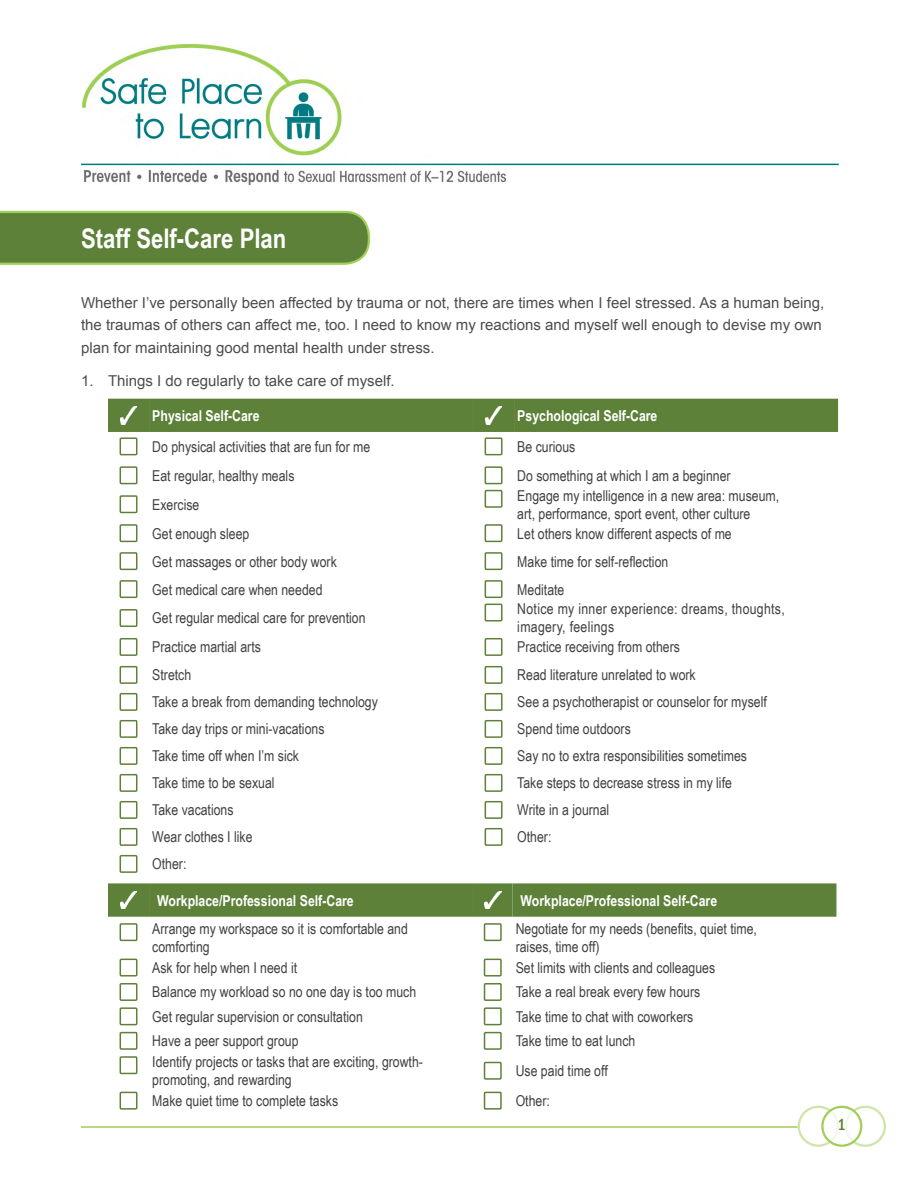
<style>
.page{position:relative;width:918px;height:1188px;background:#fff}
.page>*{position:absolute;margin:0;border:0;box-sizing:border-box;transform-origin:0 0}
.t1{font:700 27px "Arial Narrow";color:#fff}
.t2{font:500 condensed 16.5px "ITC Franklin Gothic Std";color:#5d8139}
.Cell_Text_Left{font:15px/18px "Arial Narrow";color:#414042}
.Paragraphs{font:15px/22.5px "Arial";color:#4d4d4f}
.Column_Head_White{font:700 15px "Arial Narrow";color:#fff}
.Cell_Text_Left-2{font:15px/18px "Arial Narrow";letter-spacing:.02em;color:#414042}
</style>
<div class="page">
<div style="left:798px;top:1106px;width:41px;height:41px;border:2px solid #cfe4a9;border-radius:50%"></div>
<div style="left:845px;top:1106px;width:41px;height:41px;border:2px solid #cfe4a9;border-radius:50%"></div>
<svg style="left:822px;top:1107px;width:39px;height:39px"></svg>
<hr style="left:81px;top:1126px;width:717px;height:2px;background:#a1ce57">
<div style="left:821px;top:1106px;width:41px;height:41px;border:2px solid #a1ce57;border-radius:50%"></div>
<img style="left:83px;top:45px;width:423px;height:140px">
<hr style="left:81px;top:164px;width:758px;height:1px;background:#007c81">
<svg style="left:0;top:210px;width:370px;height:55px;background:#668a40"></svg>
<div style="left:108px;top:399px;width:730px;height:33px;background:#5d8139"></div>
<img style="left:120px;top:407px;width:17px;height:17px">
<img style="left:485px;top:407px;width:17px;height:17px">
<div style="left:120px;top:437px;width:17px;height:18px;border:2px solid #5d8139"></div>
<div style="left:485px;top:437px;width:18px;height:18px;border:2px solid #5d8139"></div>
<div style="left:120px;top:466px;width:17px;height:18px;border:2px solid #5d8139"></div>
<div style="left:485px;top:466px;width:18px;height:18px;border:2px solid #5d8139"></div>
<div style="left:120px;top:495px;width:17px;height:18px;border:2px solid #5d8139"></div>
<div style="left:485px;top:490px;width:18px;height:18px;border:2px solid #5d8139"></div>
<div style="left:120px;top:524px;width:17px;height:18px;border:2px solid #5d8139"></div>
<div style="left:485px;top:524px;width:18px;height:18px;border:2px solid #5d8139"></div>
<div style="left:120px;top:552px;width:17px;height:18px;border:2px solid #5d8139"></div>
<div style="left:485px;top:552px;width:18px;height:18px;border:2px solid #5d8139"></div>
<div style="left:120px;top:580px;width:17px;height:18px;border:2px solid #5d8139"></div>
<div style="left:485px;top:580px;width:18px;height:18px;border:2px solid #5d8139"></div>
<div style="left:120px;top:609px;width:17px;height:18px;border:2px solid #5d8139"></div>
<div style="left:485px;top:604px;width:18px;height:18px;border:2px solid #5d8139"></div>
<div style="left:120px;top:638px;width:17px;height:18px;border:2px solid #5d8139"></div>
<div style="left:485px;top:638px;width:18px;height:18px;border:2px solid #5d8139"></div>
<div style="left:120px;top:666px;width:17px;height:18px;border:2px solid #5d8139"></div>
<div style="left:485px;top:666px;width:18px;height:18px;border:2px solid #5d8139"></div>
<div style="left:120px;top:693px;width:17px;height:18px;border:2px solid #5d8139"></div>
<div style="left:485px;top:693px;width:18px;height:18px;border:2px solid #5d8139"></div>
<div style="left:120px;top:720px;width:17px;height:18px;border:2px solid #5d8139"></div>
<div style="left:485px;top:720px;width:18px;height:18px;border:2px solid #5d8139"></div>
<div style="left:120px;top:747px;width:17px;height:18px;border:2px solid #5d8139"></div>
<div style="left:485px;top:747px;width:18px;height:18px;border:2px solid #5d8139"></div>
<div style="left:120px;top:774px;width:17px;height:18px;border:2px solid #5d8139"></div>
<div style="left:485px;top:774px;width:18px;height:18px;border:2px solid #5d8139"></div>
<div style="left:120px;top:801px;width:17px;height:18px;border:2px solid #5d8139"></div>
<div style="left:485px;top:801px;width:18px;height:18px;border:2px solid #5d8139"></div>
<div style="left:120px;top:828px;width:17px;height:18px;border:2px solid #5d8139"></div>
<div style="left:485px;top:828px;width:18px;height:18px;border:2px solid #5d8139"></div>
<div style="left:120px;top:855px;width:17px;height:18px;border:2px solid #5d8139"></div>
<div style="left:108px;top:883px;width:728px;height:34px;background:#5d8139"></div>
<img style="left:120px;top:891px;width:17px;height:18px">
<img style="left:484px;top:891px;width:17px;height:18px">
<div style="left:120px;top:923px;width:17px;height:18px;border:2px solid #5d8139"></div>
<div style="left:484px;top:923px;width:18px;height:18px;border:2px solid #5d8139"></div>
<div style="left:120px;top:959px;width:17px;height:18px;border:2px solid #5d8139"></div>
<div style="left:484px;top:959px;width:18px;height:18px;border:2px solid #5d8139"></div>
<div style="left:120px;top:983px;width:17px;height:18px;border:2px solid #5d8139"></div>
<div style="left:484px;top:983px;width:18px;height:18px;border:2px solid #5d8139"></div>
<div style="left:120px;top:1007px;width:17px;height:18px;border:2px solid #5d8139"></div>
<div style="left:484px;top:1007px;width:18px;height:18px;border:2px solid #5d8139"></div>
<div style="left:120px;top:1032px;width:17px;height:18px;border:2px solid #5d8139"></div>
<div style="left:484px;top:1032px;width:18px;height:18px;border:2px solid #5d8139"></div>
<div style="left:120px;top:1056px;width:17px;height:18px;border:2px solid #5d8139"></div>
<div style="left:484px;top:1062px;width:18px;height:18px;border:2px solid #5d8139"></div>
<div style="left:120px;top:1092px;width:17px;height:18px;border:2px solid #5d8139"></div>
<div style="left:484px;top:1092px;width:18px;height:18px;border:2px solid #5d8139"></div>
<h1 class="t1" style="left:81px;top:218px;width:207px">Staff Self-Care Plan</h1>
<p class="Paragraphs" style="left:81px;top:292px;width:745px">Whether I’ve personally been affected by trauma or not, there are times when I feel stressed. As a human being, the traumas of others can affect me, too. I need to know my reactions and myself well enough to devise my own plan for maintaining good mental health under stress.</p>
<p class="Paragraphs" style="left:81px;top:370px;width:315px">1. Things I do regularly to take care of myself.</p>
<p class="Column_Head_White" style="left:152px;top:404px;width:109px">Physical Self-Care</p>
<p class="Column_Head_White" style="left:517px;top:404px;width:142px">Psychological Self-Care</p>
<p class="Cell_Text_Left" style="left:152px;top:437px;width:220px">Do physical activities that are fun for me</p>
<p class="Cell_Text_Left" style="left:517px;top:437px;width:60px">Be curious</p>
<p class="Cell_Text_Left" style="left:152px;top:466px;width:144px">Eat regular, healthy meals</p>
<p class="Cell_Text_Left" style="left:517px;top:466px;width:215px">Do something at which I am a beginner</p>
<p class="Cell_Text_Left" style="left:152px;top:495px;width:49px">Exercise</p>
<p class="Cell_Text_Left" style="left:517px;top:486px;width:263px">Engage my intelligence in a new area: museum, art, performance, sport event, other culture</p>
<p class="Cell_Text_Left" style="left:152px;top:524px;width:99px">Get enough sleep</p>
<p class="Cell_Text_Left" style="left:517px;top:524px;width:216px">Let others know different aspects of me</p>
<p class="Cell_Text_Left" style="left:152px;top:552px;width:186px">Get massages or other body work</p>
<p class="Cell_Text_Left" style="left:517px;top:552px;width:153px">Make time for self-reflection</p>
<p class="Cell_Text_Left" style="left:152px;top:580px;width:172px">Get medical care when needed</p>
<p class="Cell_Text_Left" style="left:517px;top:580px;width:49px">Meditate</p>
<p class="Cell_Text_Left" style="left:152px;top:609px;width:215px">Get regular medical care for prevention</p>
<p class="Cell_Text_Left-2" style="left:517px;top:600px;width:269px">Notice my inner experience: dreams, thoughts, imagery, feelings</p>
<p class="Cell_Text_Left" style="left:152px;top:638px;width:110px">Practice martial arts</p>
<p class="Cell_Text_Left" style="left:517px;top:638px;width:164px">Practice receiving from others</p>
<p class="Cell_Text_Left" style="left:152px;top:666px;width:40px">Stretch</p>
<p class="Cell_Text_Left" style="left:517px;top:666px;width:180px">Read literature unrelated to work</p>
<p class="Cell_Text_Left" style="left:152px;top:693px;width:227px">Take a break from demanding technology</p>
<p class="Cell_Text_Left" style="left:517px;top:693px;width:251px">See a psychotherapist or counselor for myself</p>
<p class="Cell_Text_Left" style="left:152px;top:720px;width:174px">Take day trips or mini-vacations</p>
<p class="Cell_Text_Left" style="left:517px;top:720px;width:115px">Spend time outdoors</p>
<p class="Cell_Text_Left" style="left:152px;top:747px;width:148px">Take time off when I’m sick</p>
<p class="Cell_Text_Left" style="left:517px;top:747px;width:231px">Say no to extra responsibilities sometimes</p>
<p class="Cell_Text_Left" style="left:152px;top:774px;width:124px">Take time to be sexual</p>
<p class="Cell_Text_Left" style="left:517px;top:774px;width:216px">Take steps to decrease stress in my life</p>
<p class="Cell_Text_Left" style="left:152px;top:801px;width:83px">Take vacations</p>
<p class="Cell_Text_Left" style="left:517px;top:801px;width:94px">Write in a journal</p>
<p class="Cell_Text_Left" style="left:152px;top:828px;width:102px">Wear clothes I like</p>
<p class="Cell_Text_Left" style="left:517px;top:828px;width:36px">Other:</p>
<p class="Cell_Text_Left" style="left:152px;top:855px;width:36px">Other:</p>
<p class="Column_Head_White" style="left:157px;top:889px;width:198px">Workplace/Professional Self-Care</p>
<p class="Column_Head_White" style="left:521px;top:889px;width:198px">Workplace/Professional Self-Care</p>
<p class="Cell_Text_Left" style="left:152px;top:919px;width:257px">Arrange my workspace so it is comfortable and comforting</p>
<p class="Cell_Text_Left" style="left:516px;top:919px;width:243px">Negotiate for my needs (benefits, quiet time, raises, time off)</p>
<p class="Cell_Text_Left" style="left:152px;top:958px;width:146px">Ask for help when I need it</p>
<p class="Cell_Text_Left" style="left:516px;top:958px;width:201px">Set limits with clients and colleagues</p>
<p class="Cell_Text_Left" style="left:152px;top:983px;width:265px">Balance my workload so no one day is too much</p>
<p class="Cell_Text_Left" style="left:516px;top:983px;width:186px">Take a real break every few hours</p>
<p class="Cell_Text_Left" style="left:152px;top:1007px;width:212px">Get regular supervision or consultation</p>
<p class="Cell_Text_Left" style="left:516px;top:1007px;width:179px">Take time to chat with coworkers</p>
<p class="Cell_Text_Left" style="left:152px;top:1031px;width:148px">Have a peer support group</p>
<p class="Cell_Text_Left" style="left:516px;top:1031px;width:121px">Take time to eat lunch</p>
<p class="Cell_Text_Left" style="left:152px;top:1052px;width:272px">Identify projects or tasks that are exciting, growth&shy;promoting, and rewarding</p>
<p class="Cell_Text_Left" style="left:516px;top:1061px;width:94px">Use paid time off</p>
<p class="Cell_Text_Left" style="left:152px;top:1091px;width:187px">Make quiet time to complete tasks</p>
<p class="Cell_Text_Left" style="left:516px;top:1091px;width:36px">Other:</p>
<p class="t2" style="left:838px;top:1115px;width:10px">1</p>
</div>
